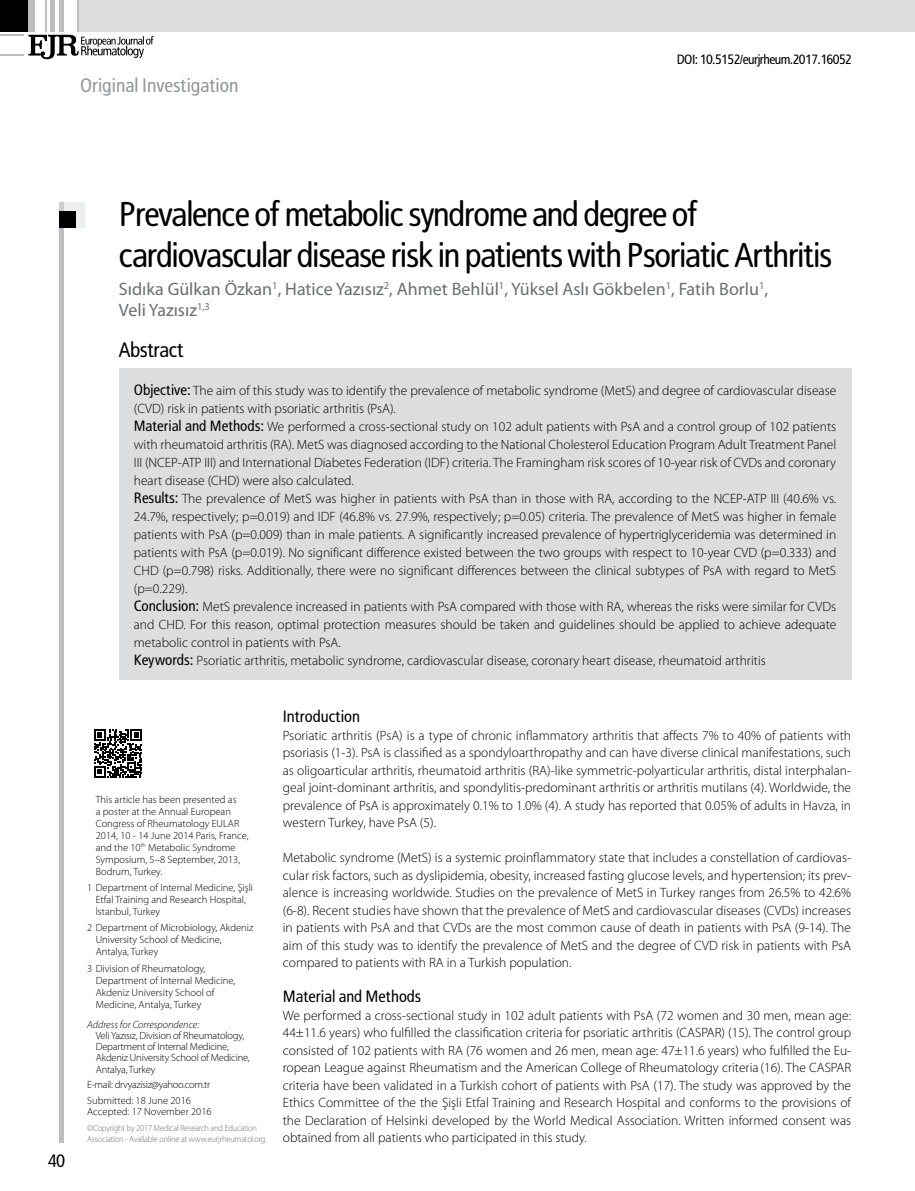
<style>
.page{position:relative;width:915px;height:1191px;background:#fff}
.page>*{position:absolute;margin:0;border:0;box-sizing:border-box;transform-origin:0 0}
.t1{font:34.5px/41.4px "Rotokas";letter-spacing:-.035em;color:#000}
.t2{font:21px "Rotokas";letter-spacing:-.02em;color:#000}
.t3{font:19.5px "Rotokas";color:#939598}
.t4{font:18px/21.6px "Myriad Pro";color:#6d6e71}
.t5{font:18px "Rotokas";color:#000}
.t6{font:16.5px "Rotokas";color:#000}
.t7{font:300 13.5px/17.5px "Myriad Pro";color:#000;text-align:justify}
.t8{font:13.5px "Rotokas";letter-spacing:-.04em;color:#000}
.t9{font:300 10.5px/12px "Myriad Pro";color:#000}
.t10{font:300 10.5px/11.2px "Myriad Pro";letter-spacing:-.02em;color:#000}
.t11{font:300 10.5px/15.8px "Myriad Pro";letter-spacing:-.025em;color:#000}
.t12{font:italic 300 10.5px "Myriad Pro";color:#000}
.t13{font:300 9px/11.2px "Myriad Pro";letter-spacing:-.02em;color:#6d6e71}
.s1{font-family:"Rotokas";font-weight:400;font-size:15px}
</style>
<div class="page">
<svg style="left:94px;top:729px;width:48px;height:48px"></svg>
<div style="left:78px;top:0;width:836px;height:31px;background:#dcddde"></div>
<hr style="left:78px;top:0;width:1px;height:31px;background:#bcbec0">
<div style="left:0;top:0;width:31px;height:31px;background:#000"></div>
<div style="left:28px;top:0;width:7px;height:31px;background:#bcbec0"></div>
<hr style="left:45px;top:0;width:2px;height:31px;background:#bcbec0">
<div style="left:50px;top:0;width:5px;height:31px;background:#bcbec0"></div>
<div style="left:59px;top:0;width:5px;height:31px;background:#bcbec0"></div>
<svg style="left:0;top:35px;width:154px;height:24px"></svg>
<div style="left:59px;top:202px;width:5px;height:940px;background:#bcbec0"></div>
<svg style="left:59px;top:202px;width:26px;height:26px"></svg>
<div style="left:59px;top:211px;width:17px;height:17px;background:#000"></div>
<div style="left:119px;top:368px;width:731px;height:311px;background:#dcddde"></div>
<h3 class="t3" style="left:80px;top:73px;width:160px">Original Investigation</h3>
<p class="t8" style="left:676px;top:51px;width:177px">DOI: 10.5152/eurjrheum.2017.16052</p>
<h3 class="t5" style="left:48px;top:1149px;width:19px">40</h3>
<h1 class="t1" style="left:119px;top:192px;width:714px">Prevalence of metabolic syndrome and degree of cardiovascular disease risk in patients with Psoriatic Arthritis</h1>
<h3 class="t4" style="left:119px;top:278px;width:650px">Sıdıka Gülkan Özkan<sup>1</sup>, Hatice Yazısız<sup>2</sup>, Ahmet Behlül<sup>1</sup>, Yüksel Aslı Gökbelen<sup>1</sup>, Fatih Borlu<sup>1</sup>,<br>Veli Yazısız<sup>1,3</sup></h3>
<h2 class="t2" style="left:119px;top:337px;width:66px">Abstract</h2>
<p class="t7" style="left:134px;top:381px;width:703px;line-height:18px;text-align:left"><span class="s1">Objective:</span> The aim of this study was to identify the prevalence of metabolic syndrome (MetS) and degree of cardiovascular disease (CVD) risk in patients with psoriatic arthritis (PsA).<br><span class="s1">Material and Methods:</span> We performed a cross-sectional study on 102 adult patients with PsA and a control group of 102 patients with rheumatoid arthritis (RA). MetS was diagnosed according to the National Cholesterol Education Program Adult Treatment Panel III (NCEP-ATP III) and International Diabetes Federation (IDF) criteria. The Framingham risk scores of 10-year risk of CVDs and coronary heart disease (CHD) were also calculated.<br><span class="s1">Results:</span> The prevalence of MetS was higher in patients with PsA than in those with RA, according to the NCEP-ATP III (40.6% vs.<br>24.7%, respectively; p=0.019) and IDF (46.8% vs. 27.9%, respectively; p=0.05) criteria. The prevalence of MetS was higher in female patients with PsA (p=0.009) than in male patients. A significantly increased prevalence of hypertriglyceridemia was determined in patients with PsA (p=0.019). No significant difference existed between the two groups with respect to 10-year CVD (p=0.333) and CHD (p=0.798) risks. Additionally, there were no significant differences between the clinical subtypes of PsA with regard to MetS (p=0.229).<br><span class="s1">Conclusion:</span> MetS prevalence increased in patients with PsA compared with those with RA, whereas the risks were similar for CVDs and CHD. For this reason, optimal protection measures should be taken and guidelines should be applied to achieve adequate metabolic control in patients with PsA.<br><span class="s1">Keywords:</span> Psoriatic arthritis, metabolic syndrome, cardiovascular disease, coronary heart disease, rheumatoid arthritis</p>
<p class="t9" style="left:96px;top:793px;width:154px">This article has been presented as<br>a poster at the Annual European<br>Congress of Rheumatology EULAR<br>2014, 10 - 14 June 2014 Paris, France, and the 10<sup>th</sup> Metabolic Syndrome<br>Symposium, 5–8 September, 2013,<br>Bodrum, Turkey.</p>
<p class="t9" style="left:96px;top:881px;width:159px;text-indent:-9px">1 Department of Internal Medicine, Şişli<br>Etfal Training and Research Hospital,<br>İstanbul, Turkey</p>
<p class="t9" style="left:96px;top:921px;width:159px;text-indent:-9px">2 Department of Microbiology, Akdeniz<br>University School of Medicine,<br>Antalya, Turkey</p>
<p class="t9" style="left:96px;top:962px;width:141px;text-indent:-9px">3 Division of Rheumatology,<br>Department of Internal Medicine,<br>Akdeniz University School of<br>Medicine, Antalya, Turkey</p>
<p class="t12" style="left:87px;top:1017px;width:114px">Address for Correspondence:</p>
<p class="t10" style="left:96px;top:1029px;width:155px">Veli Yazısız, Division of Rheumatology, Department of Internal Medicine, Akdeniz University School of Medicine, Antalya, Turkey</p>
<p class="t11" style="left:87px;top:1077px;width:124px">E-mail: drvyazisiz@yahoo.com.tr<br>Submitted: 18 June 2016</p>
<p class="t9" style="left:87px;top:1105px;width:126px">Accepted: 17 November 2016</p>
<p class="t13" style="left:87px;top:1122px;width:181px">©Copyright by 2017 Medical Research and Education<br>Association - Available online at www.eurjrheumatol.org.</p>
<p class="t6" style="left:283px;top:706px;width:79px">Introduction</p>
<p class="t7" style="left:283px;top:726px;width:569px">Psoriatic arthritis (PsA) is a type of chronic inflammatory arthritis that affects 7% to 40% of patients with psoriasis (1-3). PsA is classified as a spondyloarthropathy and can have diverse clinical manifestations, such as oligoarticular arthritis, rheumatoid arthritis (RA)-like symmetric-polyarticular arthritis, distal interphalan&shy;geal joint-dominant arthritis, and spondylitis-predominant arthritis or arthritis mutilans (4). Worldwide, the prevalence of PsA is approximately 0.1% to 1.0% (4). A study has reported that 0.05% of adults in Havza, in western Turkey, have PsA (5).</p>
<p class="t7" style="left:283px;top:849px;width:569px">Metabolic syndrome (MetS) is a systemic proinflammatory state that includes a constellation of cardiovas&shy;cular risk factors, such as dyslipidemia, obesity, increased fasting glucose levels, and hypertension; its prev&shy;alence is increasing worldwide. Studies on the prevalence of MetS in Turkey ranges from 26.5% to 42.6% (6-8). Recent studies have shown that the prevalence of MetS and cardiovascular diseases (CVDs) increases in patients with PsA and that CVDs are the most common cause of death in patients with PsA (9-14). The aim of this study was to identify the prevalence of MetS and the degree of CVD risk in patients with PsA compared to patients with RA in a Turkish population.</p>
<p class="t6" style="left:283px;top:986px;width:140px">Material and Methods</p>
<p class="t7" style="left:283px;top:1006px;width:569px">We performed a cross-sectional study in 102 adult patients with PsA (72 women and 30 men, mean age:<br>44±11.6 years) who fulfilled the classification criteria for psoriatic arthritis (CASPAR) (15). The control group consisted of 102 patients with RA (76 women and 26 men, mean age: 47±11.6 years) who fulfilled the Eu&shy;ropean League against Rheumatism and the American College of Rheumatology criteria (16). The CASPAR criteria have been validated in a Turkish cohort of patients with PsA (17). The study was approved by the Ethics Committee of the the Şişli Etfal Training and Research Hospital and conforms to the provisions of the Declaration of Helsinki developed by the World Medical Association. Written informed consent was obtained from all patients who participated in this study.</p>
</div>
